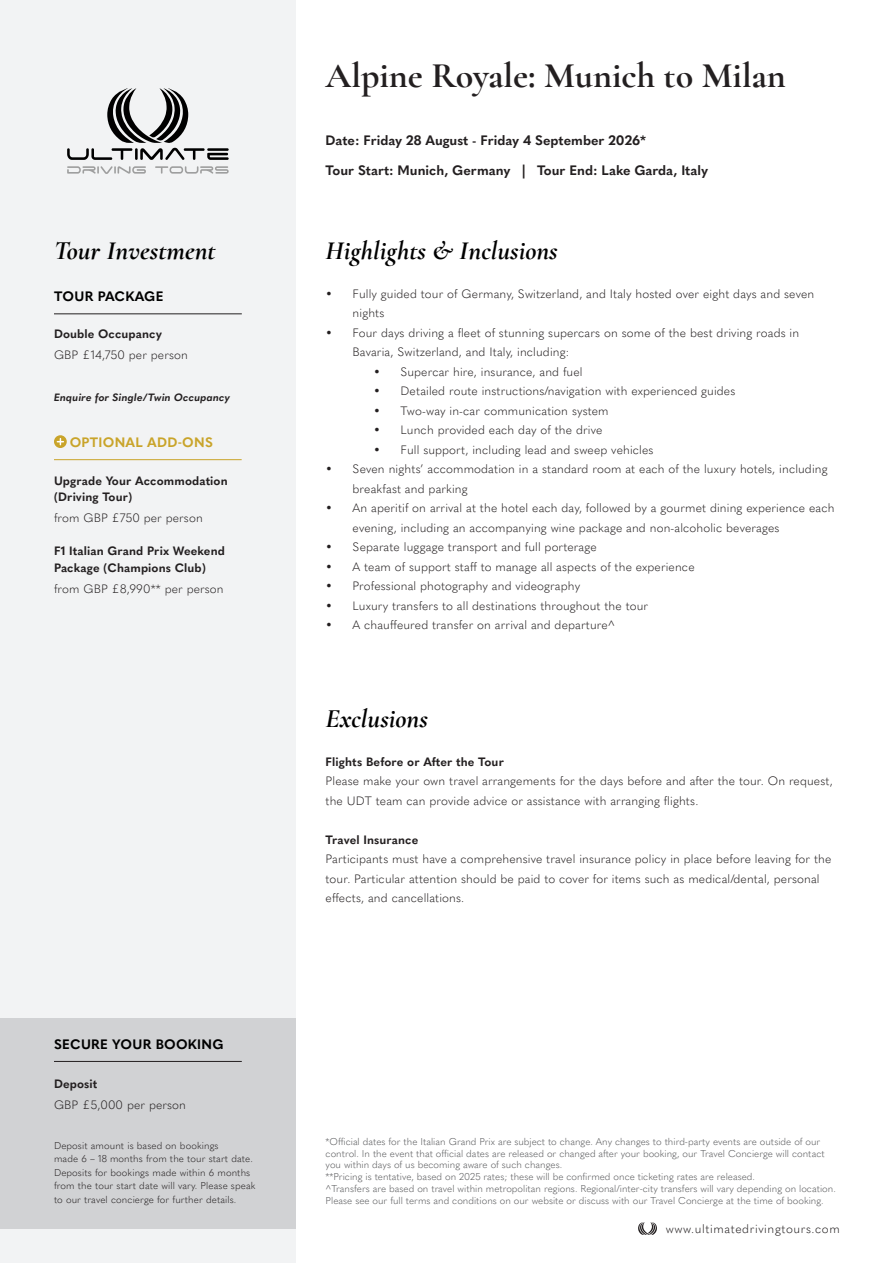
<style>
.page{position:relative;width:893px;height:1263px;background:#fff}
.page>*{position:absolute;margin:0;border:0;box-sizing:border-box;transform-origin:0 0}
.t1{font:700 36px "Cormorant Garamond";color:#231f20}
.t2{font:italic 700 27px "Cormorant Garamond";color:#000}
.t3{font:700 13.5px "Quasimoda";color:#231f20}
.t4{font:700 13.5px "Quasimoda";letter-spacing:.02em;color:#000}
.t5{font:700 13.5px "Quasimoda";letter-spacing:.02em;color:#c9a42a}
.t6{font:300 12px/19.5px "Quasimoda";letter-spacing:.01em;color:#231f20}
.t7{font:700 12px/16.5px "Quasimoda";letter-spacing:.01em;color:#231f20}
.t8{font:300 12px "Quasimoda";letter-spacing:.05em;color:#231f20}
.t9{font:italic 700 10.5px "Quasimoda";letter-spacing:.01em;color:#231f20}
.t10{font:300 9.75px/11.7px "Quasimoda";color:#57585a}
.t11{font:300 9.75px/13.5px "Quasimoda";letter-spacing:.01em;color:#231f20}
</style>
<div class="page">
<svg style="left:638px;top:1222px;width:19px;height:13px"></svg>
<div style="left:0;top:1px;width:296px;height:1262px;background:#f2f3f4"></div>
<svg style="left:67px;top:88px;width:162px;height:72px"></svg>
<svg style="left:67px;top:166px;width:79px;height:8px"></svg>
<svg style="left:155px;top:166px;width:74px;height:8px"></svg>
<div style="left:1px;top:1018px;width:295px;height:210px;background:#d1d2d4"></div>
<hr style="left:54px;top:1061px;width:188px;height:1px;background:#231f20">
<hr style="left:54px;top:313px;width:188px;height:1px;background:#231f20">
<svg style="left:55px;top:436px;width:11px;height:11px"></svg>
<div style="left:54px;top:435px;width:13px;height:13px;border:2px solid #c9a42a;border-radius:50%"></div>
<svg style="left:57px;top:439px;width:6px;height:6px"></svg>
<hr style="left:54px;top:459px;width:188px;height:1px;background:#c9a329">
<p class="t2" style="left:54px;top:234px;width:163px">Tour Investment</p>
<p class="t4" style="left:54px;top:286px;width:111px">TOUR PACKAGE</p>
<p class="t7" style="left:54px;top:325px;width:110px">Double Occupancy</p>
<p class="t6" style="left:54px;top:345px;width:135px">GBP £14,750 per person</p>
<p class="t9" style="left:54px;top:389px;width:178px">Enquire for Single/Twin Occupancy</p>
<p class="t5" style="left:70px;top:431px;width:145px">OPTIONAL ADD-ONS</p>
<p class="t7" style="left:54px;top:471px;width:175px">Upgrade Your Accommodation</p>
<p class="t7" style="left:54px;top:488px;width:80px">(Driving Tour)</p>
<p class="t6" style="left:54px;top:508px;width:150px">from GBP £750 per person</p>
<p class="t7" style="left:54px;top:542px;width:173px">F1 Italian Grand Prix Weekend<br>Package (Champions Club)</p>
<p class="t6" style="left:54px;top:578px;width:171px">from GBP £8,990** per person</p>
<p class="t4" style="left:54px;top:1033px;width:171px">SECURE YOUR BOOKING</p>
<p class="t7" style="left:54px;top:1074px;width:45px">Deposit</p>
<p class="t6" style="left:54px;top:1094px;width:134px">GBP £5,000 per person</p>
<p class="t11" style="left:54px;top:1138px;width:203px">Deposit amount is based on bookings<br>made 6 – 18 months from the tour start date.<br>Deposits for bookings made within 6 months from the tour start date will vary. Please speak to our travel concierge for further details.</p>
<p class="t1" style="left:326px;top:53px;width:462px">Alpine Royale: Munich to Milan</p>
<p class="t3" style="left:326px;top:129px;width:322px">Date: Friday 28 August - Friday 4 September 2026*</p>
<p class="t3" style="left:326px;top:160px;width:384px">Tour Start: Munich, Germany | Tour End: Lake Garda, Italy</p>
<p class="t2" style="left:326px;top:234px;width:234px">Highlights &amp; Inclusions</p>
<p class="t6" style="left:353px;top:283px;width:463px;text-indent:-27px">• Fully guided tour of Germany, Switzerland, and Italy hosted over eight days and seven nights</p>
<p class="t6" style="left:353px;top:322px;width:448px;text-indent:-27px">• Four days driving a fleet of stunning supercars on some of the best driving roads in<br>Bavaria, Switzerland, and Italy, including:</p>
<p class="t6" style="left:374px;top:361px;width:210px">• Supercar hire, insurance, and fuel</p>
<p class="t6" style="left:374px;top:381px;width:363px">• Detailed route instructions/navigation with experienced guides</p>
<p class="t6" style="left:374px;top:400px;width:237px">• Two-way in-car communication system</p>
<p class="t6" style="left:374px;top:420px;width:230px">• Lunch provided each day of the drive</p>
<p class="t6" style="left:374px;top:439px;width:281px">• Full support, including lead and sweep vehicles</p>
<p class="t6" style="left:353px;top:459px;width:477px;text-indent:-27px">• Seven nights’ accommodation in a standard room at each of the luxury hotels, including breakfast and parking</p>
<p class="t6" style="left:353px;top:498px;width:483px;text-indent:-27px">• An aperitif on arrival at the hotel each day, followed by a gourmet dining experience each evening, including an accompanying wine package and non-alcoholic beverages</p>
<p class="t6" style="left:326px;top:537px;width:273px">• Separate luggage transport and full porterage</p>
<p class="t6" style="left:326px;top:556px;width:371px">• A team of support staff to manage all aspects of the experience</p>
<p class="t6" style="left:326px;top:576px;width:256px">• Professional photography and videography</p>
<p class="t6" style="left:326px;top:595px;width:324px">• Luxury transfers to all destinations throughout the tour</p>
<p class="t6" style="left:326px;top:615px;width:291px">• A chauffeured transfer on arrival and departure^</p>
<p class="t2" style="left:326px;top:702px;width:104px">Exclusions</p>
<p class="t7" style="left:326px;top:752px;width:180px">Flights Before or After the Tour</p>
<p class="t6" style="left:326px;top:771px;width:509px">Please make your own travel arrangements for the days before and after the tour. On request, the UDT team can provide advice or assistance with arranging flights.</p>
<p class="t7" style="left:326px;top:830px;width:94px">Travel Insurance</p>
<p class="t6" style="left:326px;top:849px;width:507px">Participants must have a comprehensive travel insurance policy in place before leaving for the tour. Particular attention should be paid to cover for items such as medical/dental, personal effects, and cancellations.</p>
<p class="t10" style="left:326px;top:1135px;width:501px">*Official dates for the Italian Grand Prix are subject to change. Any changes to third-party events are outside of our control. In the event that official dates are released or changed after your booking, our Travel Concierge will contact you within days of us becoming aware of such changes.</p>
<p class="t10" style="left:326px;top:1170px;width:431px">**Pricing is tentative, based on 2025 rates; these will be confirmed once ticketing rates are released.</p>
<p class="t10" style="left:326px;top:1182px;width:512px">^Transfers are based on travel within metropolitan regions. Regional/inter-city transfers will vary depending on location.</p>
<p class="t10" style="left:326px;top:1194px;width:500px">Please see our full terms and conditions on our website or discuss with our Travel Concierge at the time of booking.</p>
<p class="t8" style="left:666px;top:1219px;width:176px">www.ultimatedrivingtours.com</p>
</div>
